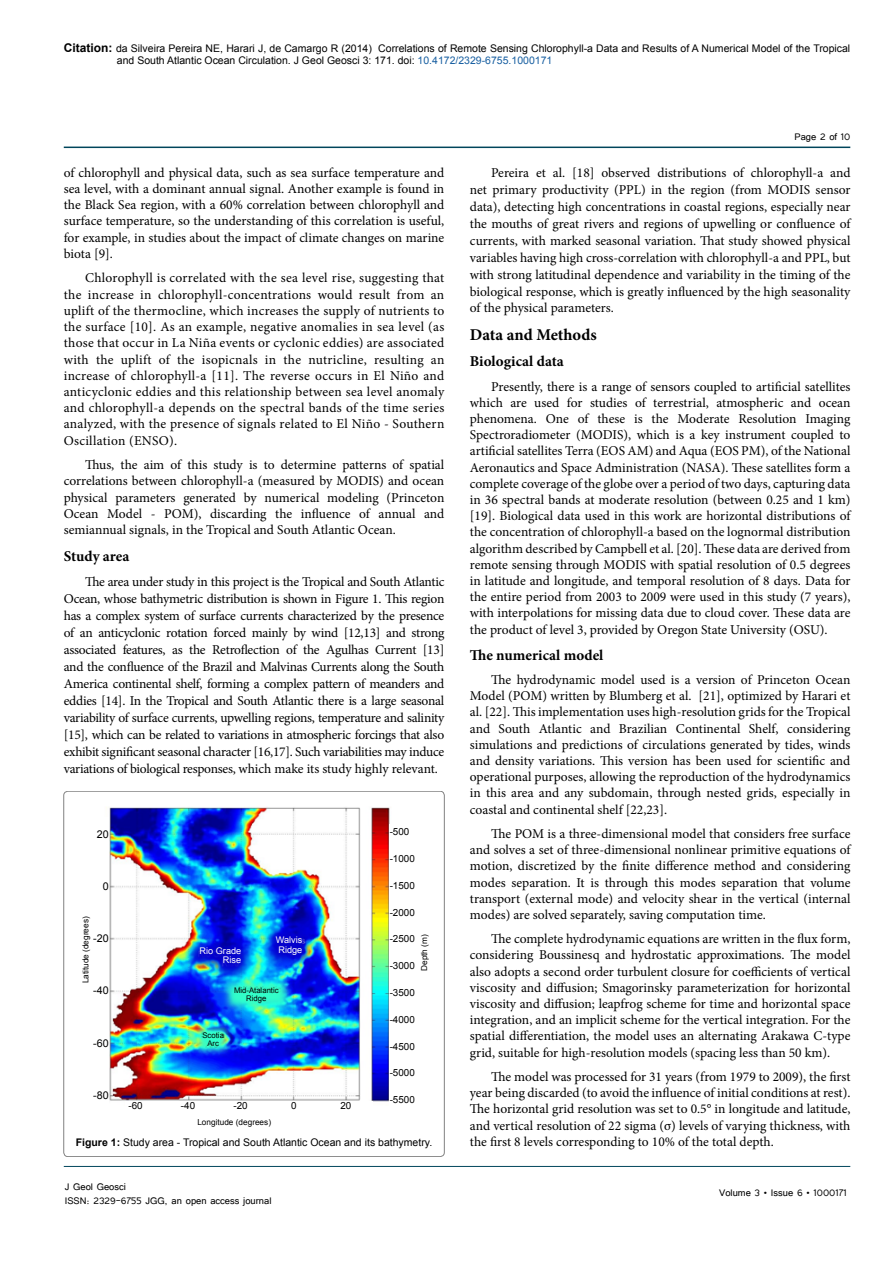
<style>
.page{position:relative;width:893px;height:1263px;background:#fff}
.page>*{position:absolute;margin:0;border:0;box-sizing:border-box;transform-origin:0 0}
.t1{font:700 16.5px "Minion Pro";color:#000}
.t2{font:700 15px "Minion Pro";color:#000}
.t3{font:13.5px/16.2px "Minion Pro";color:#000;text-align:justify}
.t4{font:12px/14.4px "Tunga";color:#000}
.t5{font:10.65px "Arial";color:#000}
.t6{font:10.5px/12.6px "Arial";color:#000}
.t7{font:9.75px "Arial";color:#000}
.t8{font:9.15px/9.4px "Arial";color:#fff;text-align:right}
.t9{font:8.25px "Arial";color:#000}
.t10{font:7.8px/7.9px "Arial";color:#000;text-align:center}
.s1{font-weight:700;font-size:12px}
.s2{color:#185fa1}
.s3{font-weight:700}
</style>
<div class="page">
<hr style="left:64px;top:147px;width:786px;height:1px;background:#00455b">
<hr style="left:64px;top:1166px;width:786px;height:1px;background:#00455b">
<div style="left:64px;top:791px;width:380px;height:365px;border:1px solid #000;border-radius:4px"></div>
<img style="left:106px;top:807px;width:284px;height:295px">
<img style="left:257px;top:991px;width:61px;height:46px">
<img style="left:166px;top:996px;width:91px;height:86px">
<img style="left:161px;top:913px;width:116px;height:81px">
<img style="left:187px;top:924px;width:87px;height:80px">
<img style="left:240px;top:900px;width:98px;height:91px">
<div style="left:126px;top:1101px;width:247px;height:29px;background:#fff"></div>
<div style="left:79px;top:817px;width:30px;height:292px;background:#fff"></div>
<p class="t6" style="left:117px;top:42px;width:735px;text-indent:-53px"><span class="s1">Citation:</span> da Silveira Pereira NE, Harari J, de Camargo R (2014) Correlations of Remote Sensing Chlorophyll-a Data and Results of A Numerical Model of the Tropical and South Atlantic Ocean Circulation. J Geol Geosci 3: 171. doi: <span class="s2">10.4172/2329-6755.1000171</span></p>
<p class="t3" style="left:64px;top:164px;width:382px">of chlorophyll and physical data, such as sea surface temperature and sea level, with a dominant annual signal. Another example is found in the Black Sea region, with a 60% correlation between chlorophyll and surface temperature, so the understanding of this correlation is useful, for example, in studies about the impact of climate changes on marine biota [9].</p>
<p class="t3" style="left:64px;top:270px;width:382px;text-indent:21px">Chlorophyll is correlated with the sea level rise, suggesting that the increase in chlorophyll-concentrations would result from an uplift of the thermocline, which increases the supply of nutrients to the surface [10]. As an example, negative anomalies in sea level (as those that occur in La Niña events or cyclonic eddies) are associated with the uplift of the isopicnals in the nutricline, resulting an increase of chlorophyll-a [11]. The reverse occurs in El Niño and anticyclonic eddies and this relationship between sea level anomaly and chlorophyll-a depends on the spectral bands of the time series analyzed, with the presence of signals related to El Niño - Southern Oscillation (ENSO).</p>
<p class="t3" style="left:64px;top:457px;width:382px;text-indent:21px">Thus, the aim of this study is to determine patterns of spatial correlations between chlorophyll-a (measured by MODIS) and ocean physical parameters generated by numerical modeling (Princeton Ocean Model - POM), discarding the influence of annual and semiannual signals, in the Tropical and South Atlantic Ocean.</p>
<p class="t2" style="left:64px;top:545px;width:67px">Study area</p>
<p class="t3" style="left:64px;top:573px;width:382px;line-height:17px;text-indent:21px">The area under study in this project is the Tropical and South Atlantic Ocean, whose bathymetric distribution is shown in Figure 1. This region has a complex system of surface currents characterized by the presence of an anticyclonic rotation forced mainly by wind [12,13] and strong associated features, as the Retroflection of the Agulhas Current [13] and the confluence of the Brazil and Malvinas Currents along the South America continental shelf, forming a complex pattern of meanders and eddies [14]. In the Tropical and South Atlantic there is a large seasonal variability of surface currents, upwelling regions, temperature and salinity [15], which can be related to variations in atmospheric forcings that also exhibit significant seasonal character [16,17]. Such variabilities may induce variations of biological responses, which make its study highly relevant.</p>
<p class="t5" style="left:97px;top:827px;width:13px">20</p>
<p class="t5" style="left:103px;top:879px;width:7px">0</p>
<p class="t9" style="left:80px;top:983px;width:68px;rotate:-90deg">Latitude (degrees)</p>
<p class="t5" style="left:93px;top:931px;width:17px">-20</p>
<p class="t5" style="left:93px;top:983px;width:17px">-40</p>
<p class="t5" style="left:93px;top:1036px;width:17px">-60</p>
<p class="t5" style="left:93px;top:1088px;width:17px">-80</p>
<p class="t8" style="left:276px;top:935px;width:28px;text-align:left">Walvis<br>Ridge</p>
<p class="t10" style="left:234px;top:986px;width:46px">Mid-Atalantic<br>Ridge</p>
<p class="t8" style="left:200px;top:946px;width:43px">Rio Grade<br>Rise</p>
<p class="t10" style="left:202px;top:1031px;width:23px">Scotia<br>Arc</p>
<p class="t7" style="left:129px;top:1099px;width:16px">-60</p>
<p class="t7" style="left:181px;top:1099px;width:16px">-40</p>
<p class="t7" style="left:233px;top:1099px;width:16px">-20</p>
<p class="t7" style="left:291px;top:1099px;width:7px">0</p>
<p class="t7" style="left:340px;top:1099px;width:12px">20</p>
<p class="t9" style="left:197px;top:1116px;width:75px">Longitude (degrees)</p>
<p class="t7" style="left:390px;top:825px;width:21px">-500</p>
<p class="t7" style="left:390px;top:852px;width:27px">-1000</p>
<p class="t7" style="left:390px;top:879px;width:27px">-1500</p>
<p class="t7" style="left:390px;top:906px;width:27px">-2000</p>
<p class="t7" style="left:390px;top:932px;width:27px">-2500</p>
<p class="t7" style="left:390px;top:959px;width:27px">-3000</p>
<p class="t7" style="left:390px;top:986px;width:27px">-3500</p>
<p class="t7" style="left:390px;top:1013px;width:27px">-4000</p>
<p class="t7" style="left:390px;top:1040px;width:27px">-4500</p>
<p class="t7" style="left:390px;top:1066px;width:27px">-5000</p>
<p class="t7" style="left:390px;top:1093px;width:27px">-5500</p>
<p class="t9" style="left:419px;top:971px;width:38px;rotate:-90deg">Depth (m)</p>
<p class="t6" style="left:76px;top:1136px;width:358px"><span class="s3">Figure 1:</span> Study area - Tropical and South Atlantic Ocean and its bathymetry.</p>
<p class="t4" style="left:65px;top:1179px;width:208px">J Geol Geosci<br>ISSN: 2329-6755 JGG, an open access journal</p>
<p class="t4" style="left:794px;top:128px;width:58px">Page 2 of 10</p>
<p class="t3" style="left:470px;top:164px;width:382px;line-height:17px;text-indent:21px">Pereira et al. [18] observed distributions of chlorophyll-a and net primary productivity (PPL) in the region (from MODIS sensor data), detecting high concentrations in coastal regions, especially near the mouths of great rivers and regions of upwelling or confluence of currents, with marked seasonal variation. That study showed physical variables having high cross-correlation with chlorophyll-a and PPL, but with strong latitudinal dependence and variability in the timing of the biological response, which is greatly influenced by the high seasonality of the physical parameters.</p>
<p class="t1" style="left:470px;top:323px;width:128px">Data and Methods</p>
<p class="t2" style="left:470px;top:351px;width:95px">Biological data</p>
<p class="t3" style="left:470px;top:378px;width:382px;text-indent:21px">Presently, there is a range of sensors coupled to artificial satellites which are used for studies of terrestrial, atmospheric and ocean phenomena. One of these is the Moderate Resolution Imaging Spectroradiometer (MODIS), which is a key instrument coupled to artificial satellites Terra (EOS AM) and Aqua (EOS PM), of the National Aeronautics and Space Administration (NASA). These satellites form a complete coverage of the globe over a period of two days, capturing data in 36 spectral bands at moderate resolution (between 0.25 and 1 km) [19]. Biological data used in this work are horizontal distributions of the concentration of chlorophyll-a based on the lognormal distribution algorithm described by Campbell et al. [20]. These data are derived from remote sensing through MODIS with spatial resolution of 0.5 degrees in latitude and longitude, and temporal resolution of 8 days. Data for the entire period from 2003 to 2009 were used in this study (7 years), with interpolations for missing data due to cloud cover. These data are the product of level 3, provided by Oregon State University (OSU).</p>
<p class="t2" style="left:470px;top:644px;width:135px">The numerical model</p>
<p class="t3" style="left:470px;top:672px;width:382px;text-indent:21px">The hydrodynamic model used is a version of Princeton Ocean Model (POM) written by Blumberg et al. [21], optimized by Harari et al. [22]. This implementation uses high-resolution grids for the Tropical and South Atlantic and Brazilian Continental Shelf, considering simulations and predictions of circulations generated by tides, winds and density variations. This version has been used for scientific and operational purposes, allowing the reproduction of the hydrodynamics in this area and any subdomain, through nested grids, especially in coastal and continental shelf [22,23].</p>
<p class="t3" style="left:470px;top:825px;width:382px;text-indent:21px">The POM is a three-dimensional model that considers free surface and solves a set of three-dimensional nonlinear primitive equations of motion, discretized by the finite difference method and considering modes separation. It is through this modes separation that volume transport (external mode) and velocity shear in the vertical (internal modes) are solved separately, saving computation time.</p>
<p class="t3" style="left:470px;top:931px;width:382px;text-indent:21px">The complete hydrodynamic equations are written in the flux form, considering Boussinesq and hydrostatic approximations. The model also adopts a second order turbulent closure for coefficients of vertical viscosity and diffusion; Smagorinsky parameterization for horizontal viscosity and diffusion; leapfrog scheme for time and horizontal space integration, and an implicit scheme for the vertical integration. For the spatial differentiation, the model uses an alternating Arakawa C-type grid, suitable for high-resolution models (spacing less than 50 km).</p>
<p class="t3" style="left:470px;top:1068px;width:382px;text-indent:21px">The model was processed for 31 years (from 1979 to 2009), the first year being discarded (to avoid the influence of initial conditions at rest).<br>The horizontal grid resolution was set to 0.5° in longitude and latitude, and vertical resolution of 22 sigma (σ) levels of varying thickness, with the first 8 levels corresponding to 10% of the total depth.</p>
<p class="t4" style="left:719px;top:1184px;width:129px">Volume 3 • Issue 6 • 1000171</p>
</div>
